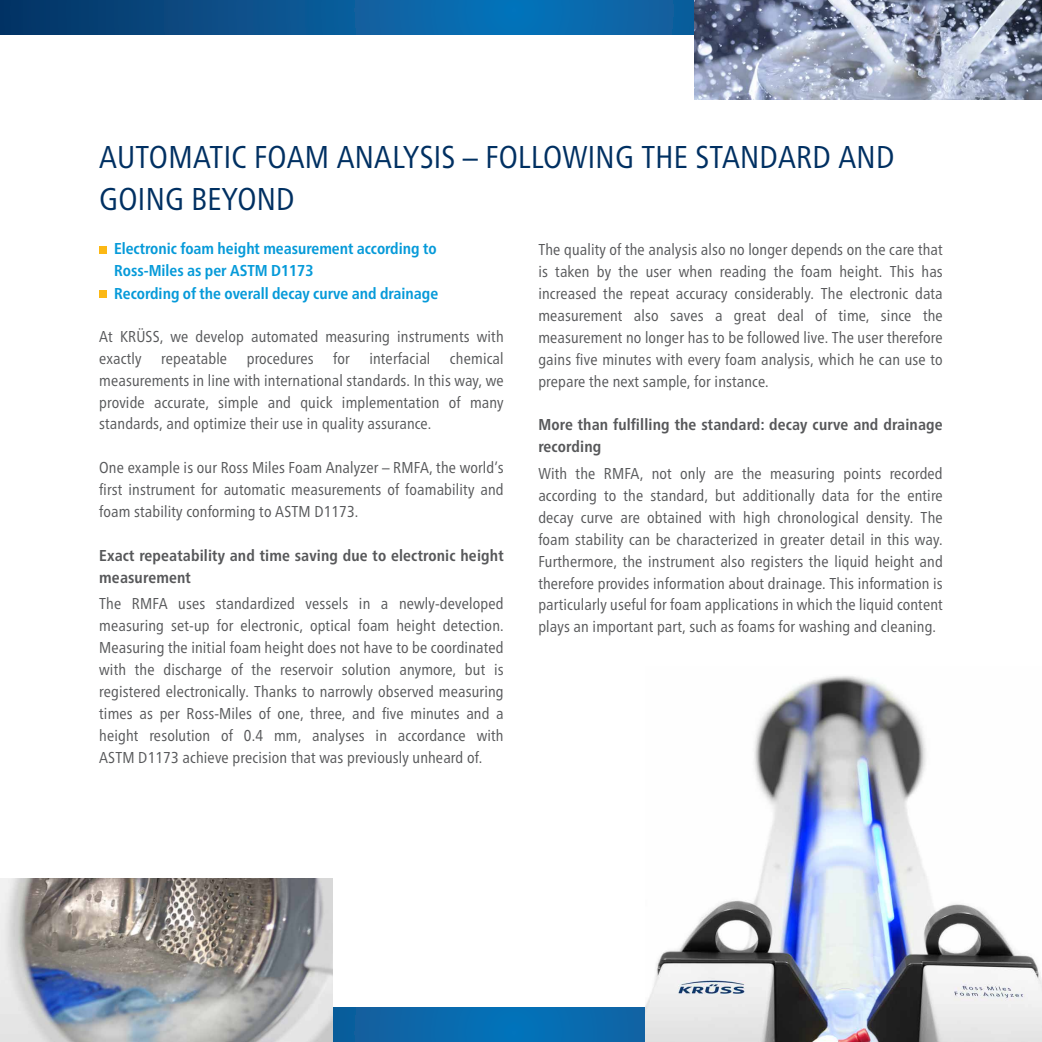
<style>
.page{position:relative;width:1042px;height:1042px;background:#fff}
.page>*{position:absolute;margin:0;border:0;box-sizing:border-box;transform-origin:0 0}
.t1{font:condensed 31.5px/42px "Frutiger Neue LT Pro";letter-spacing:.01em;color:#003062}
.t2{font:condensed 15.75px/21.9px "Frutiger Neue LT Pro";letter-spacing:.01em;color:#57585a;text-align:justify}
.t3{font:700 condensed 15.75px/21.9px "Frutiger Neue LT Pro";letter-spacing:.01em;color:#57585a}
.t4{font:700 condensed 15.75px/22.4px "Frutiger Neue LT Pro";color:#069ad9}
</style>
<div class="page">
<svg style="left:0;top:0;width:1042px;height:35px;background:#095794"></svg>
<svg style="left:332px;top:1007px;width:313px;height:35px;background:#0a69ac"></svg>
<div style="left:99px;top:246px;width:8px;height:8px;background:#fcb814"></div>
<div style="left:99px;top:290px;width:8px;height:8px;background:#fcb814"></div>
<img style="left:694px;top:0;width:347px;height:99px">
<img style="left:645px;top:676px;width:397px;height:366px">
<img style="left:0;top:878px;width:332px;height:164px">
<h1 class="t1" style="left:99px;top:136px;width:797px">AUTOMATIC FOAM ANALYSIS – FOLLOWING THE STANDARD AND<br>GOING BEYOND</h1>
<p class="t4" style="left:114px;top:238px;width:326px">Electronic foam height measurement according to<br>Ross-Miles as per ASTM D1173<br>Recording of the overall decay curve and drainage</p>
<p class="t2" style="left:538px;top:239px;width:406px">The quality of the analysis also no longer depends on the care that is taken by the user when reading the foam height. This has increased the repeat accuracy considerably. The electronic data measurement also saves a great deal of time, since the measurement no longer has to be followed live. The user therefore gains five minutes with every foam analysis, which he can use to prepare the next sample, for instance.</p>
<p class="t3" style="left:538px;top:414px;width:406px">More than fulfilling the standard: decay curve and drainage recording</p>
<p class="t2" style="left:538px;top:462px;width:406px">With the RMFA, not only are the measuring points recorded according to the standard, but additionally data for the entire decay curve are obtained with high chronological density. The foam stability can be characterized in greater detail in this way.<br>Furthermore, the instrument also registers the liquid height and therefore provides information about drainage. This information is particularly useful for foam applications in which the liquid content plays an important part, such as foams for washing and cleaning.</p>
<p class="t2" style="left:99px;top:325px;width:406px">At KRÜSS, we develop automated measuring instruments with exactly repeatable procedures for interfacial chemical measurements in line with international standards. In this way, we provide accurate, simple and quick implementation of many standards, and optimize their use in quality assurance.</p>
<p class="t2" style="left:99px;top:457px;width:406px">One example is our Ross Miles Foam Analyzer – RMFA, the world’s first instrument for automatic measurements of foamability and foam stability conforming to ASTM D1173.</p>
<p class="t3" style="left:99px;top:544px;width:406px">Exact repeatability and time saving due to electronic height measurement</p>
<p class="t2" style="left:99px;top:593px;width:406px">The RMFA uses standardized vessels in a newly-developed measuring set-up for electronic, optical foam height detection.<br>Measuring the initial foam height does not have to be coordinated with the discharge of the reservoir solution anymore, but is registered electronically. Thanks to narrowly observed measuring times as per Ross-Miles of one, three, and five minutes and a height resolution of 0.4 mm, analyses in accordance with ASTM D1173 achieve precision that was previously unheard of.</p>
</div>
